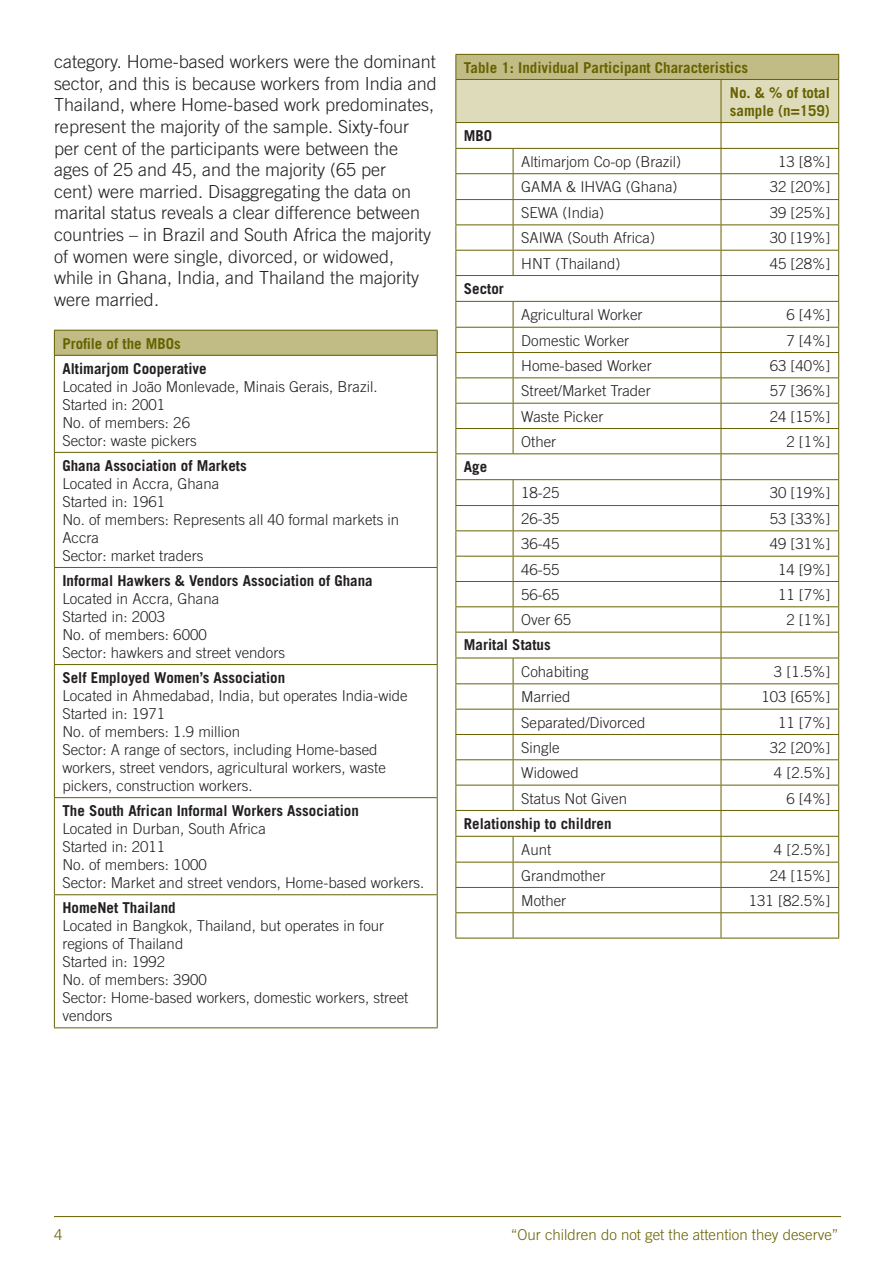
<style>
.page{position:relative;width:893px;height:1263px;background:#fff}
.page>*{position:absolute;margin:0;border:0;box-sizing:border-box;transform-origin:0 0}
.t1{font:300 18px/21.6px "Trade Gothic";color:#231f20}
.t2{font:300 15px/18px "Trade Gothic";color:#231f20}
.t3{font:700 15px "Trade Gothic";color:#231f20}
.t4{font:700 15px/25px "Trade Gothic";color:#676200}
.t5{font:300 15px "Trade Gothic";color:#676200}
</style>
<div class="page">
<hr style="left:54px;top:1216px;width:787px;height:1px;background:#676200">
<div style="left:54px;top:330px;width:383px;height:25px;background:#c1bc86"></div>
<hr style="left:54px;top:330px;width:384px;height:1px;background:#676200">
<svg style="left:54px;top:331px;width:1px;height:24px"></svg>
<svg style="left:437px;top:331px;width:1px;height:24px"></svg>
<hr style="left:54px;top:355px;width:384px;height:1px;background:#676200">
<hr style="left:54px;top:356px;width:1px;height:96px;background:#676200">
<hr style="left:437px;top:356px;width:1px;height:96px;background:#676200">
<hr style="left:54px;top:452px;width:384px;height:1px;background:#676200">
<hr style="left:54px;top:453px;width:1px;height:114px;background:#676200">
<hr style="left:437px;top:453px;width:1px;height:114px;background:#676200">
<hr style="left:54px;top:567px;width:384px;height:1px;background:#676200">
<hr style="left:54px;top:568px;width:1px;height:96px;background:#676200">
<hr style="left:437px;top:568px;width:1px;height:96px;background:#676200">
<hr style="left:54px;top:664px;width:384px;height:1px;background:#676200">
<hr style="left:54px;top:665px;width:1px;height:132px;background:#676200">
<hr style="left:437px;top:665px;width:1px;height:132px;background:#676200">
<hr style="left:54px;top:797px;width:384px;height:1px;background:#676200">
<hr style="left:54px;top:798px;width:1px;height:96px;background:#676200">
<hr style="left:437px;top:798px;width:1px;height:96px;background:#676200">
<hr style="left:54px;top:894px;width:384px;height:1px;background:#676200">
<hr style="left:54px;top:895px;width:1px;height:132px;background:#676200">
<hr style="left:437px;top:895px;width:1px;height:132px;background:#676200">
<hr style="left:54px;top:1027px;width:384px;height:1px;background:#676200">
<hr style="left:455px;top:54px;width:58px;height:1px;background:#676200">
<hr style="left:513px;top:54px;width:208px;height:1px;background:#676200">
<hr style="left:721px;top:54px;width:118px;height:1px;background:#676200">
<svg style="left:455px;top:55px;width:384px;height:883px"></svg>
<hr style="left:455px;top:938px;width:58px;height:1px;background:#676200">
<hr style="left:513px;top:938px;width:208px;height:1px;background:#676200">
<hr style="left:721px;top:938px;width:118px;height:1px;background:#676200">
<p class="t1" style="left:54px;top:52px;width:384px">category. Home-based workers were the dominant sector, and this is because workers from India and Thailand, where Home-based work predominates, represent the majority of the sample. Sixty-four per cent of the participants were between the ages of 25 and 45, and the majority (65 per<br>cent) were married. Disaggregating the data on marital status reveals a clear difference between countries – in Brazil and South Africa the majority of women were single, divorced, or widowed, while in Ghana, India, and Thailand the majority were married.</p>
<p class="t4" style="left:62px;top:332px;width:120px">Profile of the MBOs</p>
<p class="t3" style="left:62px;top:362px;width:146px">Altimarjom Cooperative</p>
<p class="t2" style="left:62px;top:378px;width:316px">Located in João Monlevade, Minais Gerais, Brazil.<br>Started in: 2001<br>No. of members: 26<br>Sector: waste pickers</p>
<p class="t3" style="left:62px;top:459px;width:186px">Ghana Association of Markets</p>
<p class="t2" style="left:62px;top:475px;width:338px">Located in Accra, Ghana<br>Started in: 1961<br>No. of members: Represents all 40 formal markets in<br>Accra<br>Sector: market traders</p>
<p class="t3" style="left:62px;top:574px;width:312px">Informal Hawkers &amp; Vendors Association of Ghana</p>
<p class="t2" style="left:62px;top:590px;width:224px">Located in Accra, Ghana<br>Started in: 2003<br>No. of members: 6000<br>Sector: hawkers and street vendors</p>
<p class="t3" style="left:62px;top:672px;width:224px">Self Employed Women’s Association</p>
<p class="t2" style="left:62px;top:687px;width:347px">Located in Ahmedabad, India, but operates India-wide Started in: 1971<br>No. of members: 1.9 million<br>Sector: A range of sectors, including Home-based workers, street vendors, agricultural workers, waste pickers, construction workers.</p>
<p class="t3" style="left:62px;top:805px;width:298px">The South African Informal Workers Association</p>
<p class="t2" style="left:62px;top:820px;width:363px">Located in Durban, South Africa<br>Started in: 2011<br>No. of members: 1000<br>Sector: Market and street vendors, Home-based workers.</p>
<p class="t3" style="left:62px;top:902px;width:115px">HomeNet Thailand</p>
<p class="t2" style="left:62px;top:917px;width:347px">Located in Bangkok, Thailand, but operates in four regions of Thailand<br>Started in: 1992<br>No. of members: 3900<br>Sector: Home-based workers, domestic workers, street vendors</p>
<p class="t4" style="left:730px;top:56px;width:102px;text-indent:-266px">Table 1: Individual Participant Characteristics<br>No. &amp; % of total</p>
<p class="t4" style="left:730px;top:99px;width:101px">sample (n=159)</p>
<p class="t3" style="left:464px;top:130px;width:30px">MBO</p>
<p class="t2" style="left:521px;top:153px;width:161px">Altimarjom Co-op (Brazil)</p>
<p class="t2" style="left:778px;top:153px;width:54px">13 [8%]</p>
<p class="t2" style="left:521px;top:179px;width:158px">GAMA &amp; IHVAG (Ghana)</p>
<p class="t2" style="left:770px;top:179px;width:62px">32 [20%]</p>
<p class="t2" style="left:521px;top:205px;width:85px">SEWA (India)</p>
<p class="t2" style="left:770px;top:205px;width:62px">39 [25%]</p>
<p class="t2" style="left:521px;top:230px;width:135px">SAIWA (South Africa)</p>
<p class="t2" style="left:770px;top:230px;width:62px">30 [19%]</p>
<p class="t2" style="left:521px;top:255px;width:101px">HNT (Thailand)</p>
<p class="t2" style="left:770px;top:255px;width:62px">45 [28%]</p>
<p class="t3" style="left:464px;top:283px;width:42px">Sector</p>
<p class="t2" style="left:521px;top:306px;width:123px">Agricultural Worker</p>
<p class="t2" style="left:786px;top:306px;width:46px">6 [4%]</p>
<p class="t2" style="left:521px;top:332px;width:110px">Domestic Worker</p>
<p class="t2" style="left:786px;top:332px;width:46px">7 [4%]</p>
<p class="t2" style="left:521px;top:358px;width:132px">Home-based Worker</p>
<p class="t2" style="left:770px;top:358px;width:62px">63 [40%]</p>
<p class="t2" style="left:521px;top:383px;width:131px">Street/Market Trader</p>
<p class="t2" style="left:770px;top:383px;width:62px">57 [36%]</p>
<p class="t2" style="left:521px;top:408px;width:84px">Waste Picker</p>
<p class="t2" style="left:770px;top:408px;width:62px">24 [15%]</p>
<p class="t2" style="left:521px;top:433px;width:37px">Other</p>
<p class="t2" style="left:786px;top:433px;width:46px">2 [1%]</p>
<p class="t3" style="left:464px;top:461px;width:25px">Age</p>
<p class="t2" style="left:521px;top:485px;width:40px">18-25</p>
<p class="t2" style="left:770px;top:485px;width:62px">30 [19%]</p>
<p class="t2" style="left:521px;top:510px;width:40px">26-35</p>
<p class="t2" style="left:770px;top:510px;width:62px">53 [33%]</p>
<p class="t2" style="left:521px;top:536px;width:40px">36-45</p>
<p class="t2" style="left:770px;top:536px;width:62px">49 [31%]</p>
<p class="t2" style="left:521px;top:561px;width:40px">46-55</p>
<p class="t2" style="left:778px;top:561px;width:54px">14 [9%]</p>
<p class="t2" style="left:521px;top:586px;width:40px">56-65</p>
<p class="t2" style="left:778px;top:586px;width:54px">11 [7%]</p>
<p class="t2" style="left:521px;top:612px;width:52px">Over 65</p>
<p class="t2" style="left:786px;top:612px;width:46px">2 [1%]</p>
<p class="t3" style="left:464px;top:639px;width:88px">Marital Status</p>
<p class="t2" style="left:521px;top:663px;width:69px">Cohabiting</p>
<p class="t2" style="left:774px;top:663px;width:58px">3 [1.5%]</p>
<p class="t2" style="left:521px;top:689px;width:51px">Married</p>
<p class="t2" style="left:761px;top:689px;width:71px">103 [65%]</p>
<p class="t2" style="left:521px;top:714px;width:126px">Separated/Divorced</p>
<p class="t2" style="left:778px;top:714px;width:54px">11 [7%]</p>
<p class="t2" style="left:521px;top:739px;width:40px">Single</p>
<p class="t2" style="left:770px;top:739px;width:62px">32 [20%]</p>
<p class="t2" style="left:521px;top:765px;width:59px">Widowed</p>
<p class="t2" style="left:774px;top:765px;width:58px">4 [2.5%]</p>
<p class="t2" style="left:521px;top:790px;width:107px">Status Not Given</p>
<p class="t2" style="left:786px;top:790px;width:46px">6 [4%]</p>
<p class="t3" style="left:464px;top:817px;width:149px">Relationship to children</p>
<p class="t2" style="left:521px;top:841px;width:32px">Aunt</p>
<p class="t2" style="left:774px;top:841px;width:58px">4 [2.5%]</p>
<p class="t2" style="left:521px;top:867px;width:86px">Grandmother</p>
<p class="t2" style="left:770px;top:867px;width:62px">24 [15%]</p>
<p class="t2" style="left:521px;top:892px;width:46px">Mother</p>
<p class="t2" style="left:749px;top:892px;width:83px">131 [82.5%]</p>
<p class="t5" style="left:54px;top:1228px;width:10px">4</p>
<p class="t5" style="left:511px;top:1228px;width:329px">“Our children do not get the attention they deserve”</p>
</div>
